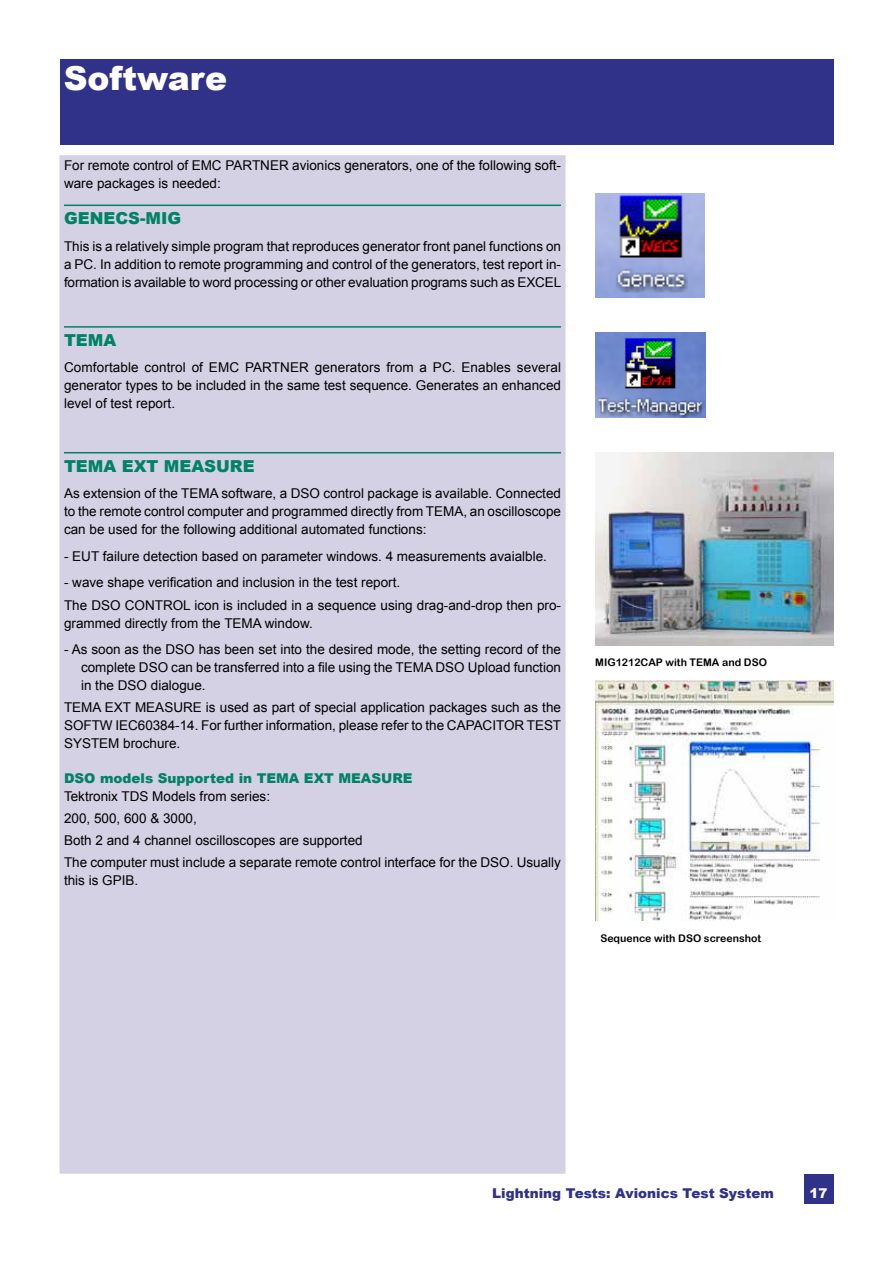
<style>
.page{position:relative;width:893px;height:1263px;background:#fff}
.page>*{position:absolute;margin:0;border:0;box-sizing:border-box;transform-origin:0 0}
.t1{font:900 33px "Arial";color:#fff}
.t2{font:900 16.5px "Arial";color:#008265}
.t3{font:13.5px/18px "Arial";color:#000;text-align:justify}
.t4{font:900 13.5px "Arial";color:#008265}
.t5{font:900 13.5px "Arial";color:#303188}
.t6{font:900 13.5px "Arial";color:#fff}
.t7{font:10.5px "Arial Rounded MT Bold";color:#000}
</style>
<div class="page">
<div style="left:804px;top:1174px;width:29px;height:29px;background:#303188"></div>
<div style="left:60px;top:60px;width:773px;height:85px;background:#303188"></div>
<div style="left:62px;top:157px;width:501px;height:1014px;background:#d4d1e4"></div>
<hr style="left:64px;top:205px;width:497px;height:1px;background:#008265">
<hr style="left:64px;top:326px;width:497px;height:2px;background:#008265">
<hr style="left:64px;top:452px;width:497px;height:1px;background:#008265">
<div style="left:60px;top:155px;width:506px;height:1019px;border:4px solid #d4d1e4"></div>
<img style="left:595px;top:680px;width:238px;height:240px">
<img style="left:595px;top:452px;width:238px;height:193px">
<img style="left:595px;top:194px;width:109px;height:104px">
<img style="left:595px;top:332px;width:111px;height:85px">
<h1 class="t1" style="left:64px;top:54px;width:165px">Software</h1>
<p class="t3" style="left:64px;top:156px;width:498px">For remote control of EMC PARTNER avionics generators, one of the following soft&shy;ware packages is needed:</p>
<p class="t2" style="left:64px;top:206px;width:119px">GENECS-MIG</p>
<p class="t3" style="left:64px;top:237px;width:499px">This is a relatively simple program that reproduces generator front panel functions on a PC. In addition to remote programming and control of the generators, test report in&shy;formation is available to word processing or other evaluation programs such as EXCEL</p>
<p class="t2" style="left:64px;top:328px;width:54px">TEMA</p>
<p class="t3" style="left:64px;top:359px;width:499px">Comfortable control of EMC PARTNER generators from a PC. Enables several generator types to be included in the same test sequence. Generates an enhanced level of test report.</p>
<p class="t2" style="left:64px;top:454px;width:192px">TEMA EXT MEASURE</p>
<p class="t3" style="left:64px;top:485px;width:498px">As extension of the TEMA software, a DSO control package is available. Connected to the remote control computer and programmed directly from TEMA, an oscilloscope can be used for the following additional automated functions:</p>
<p class="t3" style="left:64px;top:547px;width:484px">- EUT failure detection based on parameter windows. 4 measurements avaialble.</p>
<p class="t3" style="left:64px;top:572px;width:498px;line-height:22.2px">- wave shape verification and inclusion in the test report.<br>The DSO CONTROL icon is included in a sequence using drag-and-drop then pro-</p>
<p class="t3" style="left:64px;top:614px;width:250px">grammed directly from the TEMA window.</p>
<p class="t3" style="left:81px;top:640px;width:481px;text-indent:-17px">- As soon as the DSO has been set into the desired mode, the setting record of the complete DSO can be transferred into a file using the TEMA DSO Upload function in the DSO dialogue.</p>
<p class="t3" style="left:64px;top:699px;width:499px">TEMA EXT MEASURE is used as part of special application packages such as the SOFTW IEC60384-14. For further information, please refer to the CAPACITOR TEST SYSTEM brochure.</p>
<p class="t4" style="left:64px;top:768px;width:350px">DSO models Supported in TEMA EXT MEASURE</p>
<p class="t3" style="left:64px;top:785px;width:498px;line-height:22.2px;text-align:left">Tektronix TDS Models from series:<br>200, 500, 600 &amp; 3000,<br>Both 2 and 4 channel oscilloscopes are supported<br>The computer must include a separate remote control interface for the DSO. Usually</p>
<p class="t3" style="left:64px;top:872px;width:76px">this is GPIB.</p>
<p class="t7" style="left:595px;top:656px;width:173px">MIG1212CAP with TEMA and DSO</p>
<p class="t7" style="left:600px;top:932px;width:162px">Sequence with DSO screenshot</p>
<p class="t5" style="left:492px;top:1183px;width:283px">Lightning Tests: Avionics Test System</p>
<p class="t6" style="left:809px;top:1183px;width:20px">17</p>
</div>
